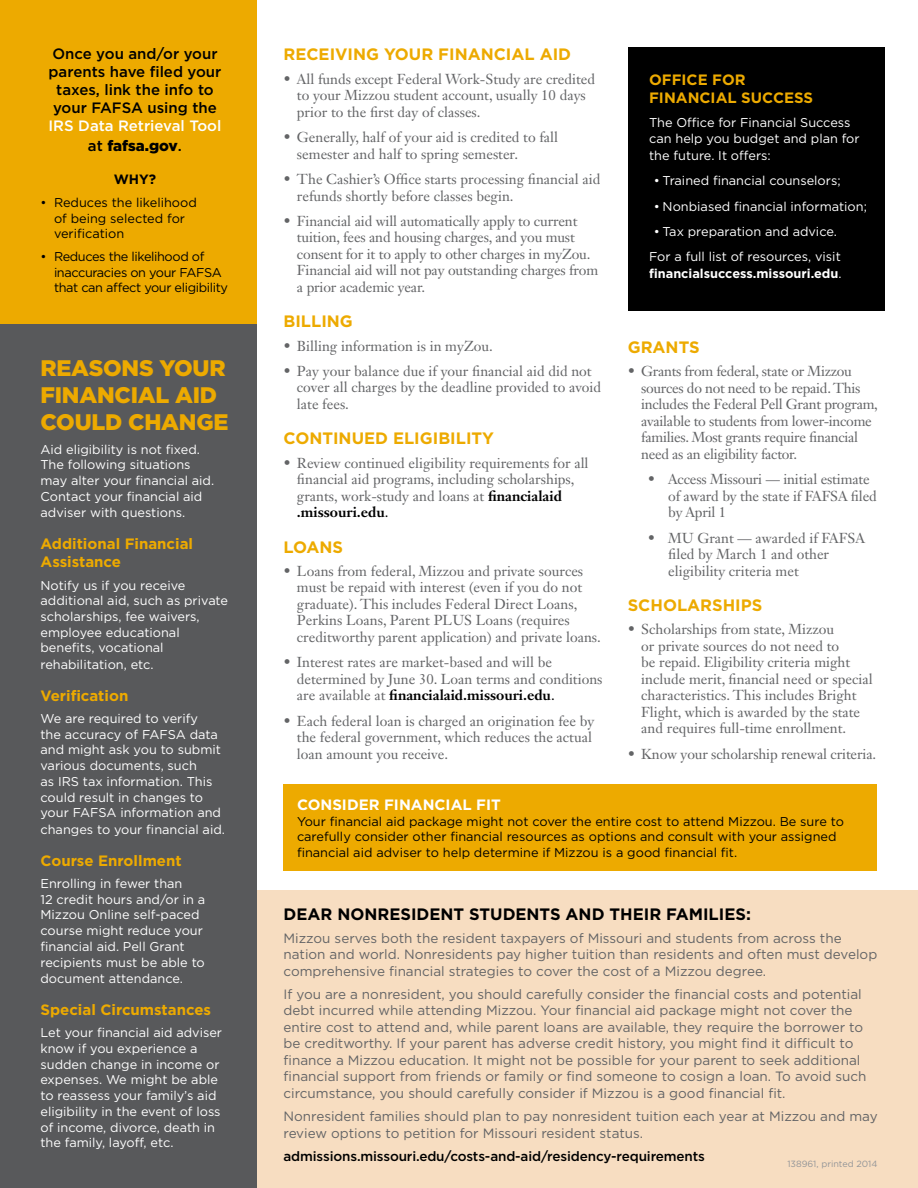
<style>
.page{position:relative;width:918px;height:1188px;background:#fff}
.page>*{position:absolute;margin:0;border:0;box-sizing:border-box;transform-origin:0 0}
.t1{font:900 22.5px/27px "Gotham";letter-spacing:-.01em;color:#edaa00}
.t2{font:700 16.5px "Gotham";color:#edaa00}
.t3{font:700 16.5px "Gotham";color:#000}
.t4{font:700 15px/18px "Gotham";color:#edaa00}
.t5{font:500 15px/18px "Gotham";color:#000;text-align:center}
.t6{font:500 15px/19.8px "Gotham";color:#fff;text-align:center}
.t7{font:700 15px "Gotham";color:#fff}
.t8{font:14.25px/16.5px "Janson Text LT Std";color:#636466}
.t9{font:14.25px/16.5px "Janson Text LT Std";letter-spacing:-.02em;color:#636466}
.t10{font:13.5px/16.5px "Gotham";color:#636466}
.t11{font:500 13.5px "Gotham";letter-spacing:-.01em;color:#000}
.t12{font:700 13.5px "Gotham";color:#000}
.t13{font:12.75px/15.9px "Gotham";color:#fff}
.t14{font:12.75px/15.8px "Gotham";color:#000}
.t15{font:12.75px/15.8px "Gotham";letter-spacing:-.03em;color:#000}
.t16{font:700 12.75px "Gotham";color:#fff}
.t17{font:9px "Gotham";color:#939598}
.s1{color:#000}
.s2{font-weight:900;color:#000}
.s3{font-weight:700;color:#000}
.s4{font-weight:400}
</style>
<div class="page">
<div style="left:256px;top:890px;width:662px;height:298px;background:#f7ddc1"></div>
<div style="left:0;top:324px;width:256px;height:864px;background:#58595b"></div>
<div style="left:0;top:0;width:256px;height:324px;background:#edaa00"></div>
<div style="left:628px;top:47px;width:257px;height:263px;background:#000"></div>
<div style="left:284px;top:784px;width:594px;height:87px;background:#edaa00"></div>
<p class="t5" style="left:49px;top:45px;width:174px">Once you and/or your parents have filed your taxes, link the info to your FAFSA using the</p>
<p class="t6" style="left:49px;top:116px;width:174px">IRS Data Retrieval Tool <span class="s1">at</span> <span class="s2">FAFSA.GOV</span><span class="s1">.</span></p>
<p class="t12" style="left:114px;top:171px;width:44px">WHY?</p>
<p class="t14" style="left:54px;top:194px;width:144px;text-indent:-14px">• Reduces the likelihood of being selected for verification</p>
<p class="t15" style="left:54px;top:248px;width:176px;text-indent:-14px">• Reduces the likelihood of inaccuracies on your FAFSA that can affect your eligibility</p>
<h1 class="t1" style="left:40px;top:354px;width:189px">REASONS YOUR<br>FINANCIAL AID<br>COULD CHANGE</h1>
<p class="t13" style="left:40px;top:441px;width:175px">Aid eligibility is not fixed.<br>The following situations may alter your financial aid.<br>Contact your financial aid adviser with questions.</p>
<p class="t4" style="left:40px;top:535px;width:154px">Additional Financial<br>Assistance</p>
<p class="t13" style="left:40px;top:577px;width:189px">Notify us if you receive additional aid, such as private scholarships, fee waivers, employee educational benefits, vocational rehabilitation, etc.</p>
<p class="t4" style="left:40px;top:686px;width:89px">Verification</p>
<p class="t13" style="left:40px;top:710px;width:186px">We are required to verify<br>the accuracy of FAFSA data and might ask you to submit various documents, such<br>as IRS tax information. This could result in changes to your FAFSA information and changes to your financial aid.</p>
<p class="t4" style="left:40px;top:851px;width:143px">Course Enrollment</p>
<p class="t13" style="left:40px;top:875px;width:166px">Enrolling in fewer than<br>12 credit hours and/or in a<br>Mizzou Online self-paced course might reduce your financial aid. Pell Grant recipients must be able to document attendance.</p>
<p class="t4" style="left:40px;top:1000px;width:172px">Special Circumstances</p>
<p class="t13" style="left:40px;top:1025px;width:183px">Let your financial aid adviser know if you experience a sudden change in income or expenses. We might be able to reassess your family’s aid eligibility in the event of loss of income, divorce, death in the family, layoff, etc.</p>
<p class="t2" style="left:284px;top:44px;width:208px">RECEIVING Your Financi</p>
<p class="t2" style="left:511px;top:44px;width:61px">al Ai d</p>
<p class="t8" style="left:297px;top:70px;width:300px;text-indent:-13px">• All funds except Federal Work-Study are credited to your Mizzou student account, usually 10 days prior to the first day of classes.</p>
<p class="t8" style="left:297px;top:129px;width:263px;text-indent:-13px">• Generally, half of your aid is credited to fall semester and half to spring semester.</p>
<p class="t8" style="left:297px;top:171px;width:305px;text-indent:-13px">• The Cashier’s Office starts processing financial aid refunds shortly before classes begin.</p>
<p class="t8" style="left:297px;top:213px;width:303px;text-indent:-13px">• Financial aid will automatically apply to current tuition, fees and housing charges, and you must consent for it to apply to other charges in myZou.<br>Financial aid will not pay outstanding charges from a prior academic year.</p>
<p class="t2" style="left:284px;top:311px;width:71px">BILLING</p>
<p class="t8" style="left:284px;top:337px;width:211px">• Billing information is in myZou.</p>
<p class="t8" style="left:297px;top:363px;width:306px;text-indent:-13px">• Pay your balance due if your financial aid did not cover all charges by the deadline provided to avoid late fees.</p>
<p class="t2" style="left:284px;top:428px;width:212px">CONTINUED ELIGIBILITY</p>
<p class="t8" style="left:297px;top:454px;width:293px;text-indent:-13px">• Review continued eligibility requirements for all financial aid programs, including scholarships, grants, work-study and loans at <span class="s3">financialaid .missouri.edu</span><span class="s1">.</span></p>
<p class="t2" style="left:284px;top:536px;width:13px">LOA</p>
<p class="t2" style="left:319px;top:536px;width:25px">NS</p>
<p class="t8" style="left:297px;top:562px;width:305px;text-indent:-13px">• Loans from federal, Mizzou and private sources must be repaid with interest (even if you do not graduate). This includes Federal Direct Loans, Perkins Loans, Parent PLUS Loans (requires creditworthy parent application) and private loans.</p>
<p class="t8" style="left:297px;top:654px;width:307px;text-indent:-13px">• Interest rates are market-based and will be determined by June 30. Loan terms and conditions are available at <span class="s3">financialaid.missouri.edu</span><span class="s1">.</span></p>
<p class="t8" style="left:297px;top:712px;width:299px;text-indent:-13px">• Each federal loan is charged an origination fee by the federal government, which reduces the actual loan amount you receive.</p>
<p class="t4" style="left:649px;top:71px;width:11px">Office</p>
<p class="t4" style="left:712px;top:71px;width:30px">for</p>
<p class="t4" style="left:649px;top:89px;width:49px">Financi</p>
<p class="t4" style="left:716px;top:89px;width:58px">al Success</p>
<p class="t13" style="left:649px;top:114px;width:212px;line-height:16.5px">The Office for Financial Success can help you budget and plan for the future. It offers:</p>
<p class="t13" style="left:654px;top:172px;width:188px">• Trained financial counselors;</p>
<p class="t13" style="left:654px;top:198px;width:215px">• Nonbiased financial information;</p>
<p class="t13" style="left:649px;top:219px;width:193px;line-height:25.3px;text-align:center">• Tax preparation and advice.<br>For a full list of resources, visit</p>
<p class="t16" style="left:649px;top:265px;width:194px">financialsuccess.missouri.edu<span class="s4">.</span></p>
<p class="t2" style="left:628px;top:336px;width:73px">GRANTS</p>
<p class="t9" style="left:641px;top:363px;width:238px;text-indent:-13px">• Grants from federal, state or Mizzou sources do not need to be repaid. This includes the Federal Pell Grant program, available to students from lower-income families. Most grants require financial need as an eligibility factor.</p>
<p class="t8" style="left:668px;top:471px;width:210px;text-indent:-20px">• Access Missouri — initial estimate of award by the state if FAFSA filed by April 1</p>
<p class="t8" style="left:668px;top:529px;width:198px;text-indent:-20px">• MU Grant — awarded if FAFSA filed by March 1 and other eligibility criteria met</p>
<p class="t2" style="left:628px;top:594px;width:49px">SCHOLA</p>
<p class="t2" style="left:700px;top:594px;width:64px">RSHIPS</p>
<p class="t8" style="left:641px;top:621px;width:233px;text-indent:-13px">• Scholarships from state, Mizzou<br>or private sources do not need to<br>be repaid. Eligibility criteria might include merit, financial need or special characteristics. This includes Bright Flight, which is awarded by the state and requires full-time enrollment.</p>
<p class="t8" style="left:628px;top:745px;width:250px">• Know your scholarship renewal criteria.</p>
<p class="t7" style="left:297px;top:795px;width:136px">Consi der Financi</p>
<p class="t7" style="left:451px;top:795px;width:43px">al Fit</p>
<p class="t14" style="left:297px;top:813px;width:548px">Your financial aid package might not cover the entire cost to attend Mizzou. Be sure to carefully consider other financial resources as options and consult with your assigned financial aid adviser to help determine if Mizzou is a good financial fit.</p>
<p class="t3" style="left:284px;top:903px;width:469px">Dear NONRESIDENT STUDENTS AND THEIR FAMILIES:</p>
<p class="t10" style="left:284px;top:929px;width:595px">Mizzou serves both the resident taxpayers of Missouri and students from across the nation and world. Nonresidents pay higher tuition than residents and often must develop comprehensive financial strategies to cover the cost of a Mizzou degree.</p>
<p class="t10" style="left:284px;top:986px;width:584px">If you are a nonresident, you should carefully consider the financial costs and potential debt incurred while attending Mizzou. Your financial aid package might not cover the entire cost to attend and, while parent loans are available, they require the borrower to be creditworthy. If your parent has adverse credit history, you might find it difficult to finance a Mizzou education. It might not be possible for your parent to seek additional financial support from friends or family or find someone to cosign a loan. To avoid such circumstance, you should carefully consider if Mizzou is a good financial fit.</p>
<p class="t10" style="left:284px;top:1108px;width:596px">Nonresident families should plan to pay nonresident tuition each year at Mizzou and may review options to petition for Missouri resident status.</p>
<p class="t11" style="left:284px;top:1147px;width:423px">admissions.missouri.edu/costs-and-aid/residency-requirements</p>
<p class="t17" style="left:787px;top:1158px;width:92px">138961, printed 2014</p>
</div>
